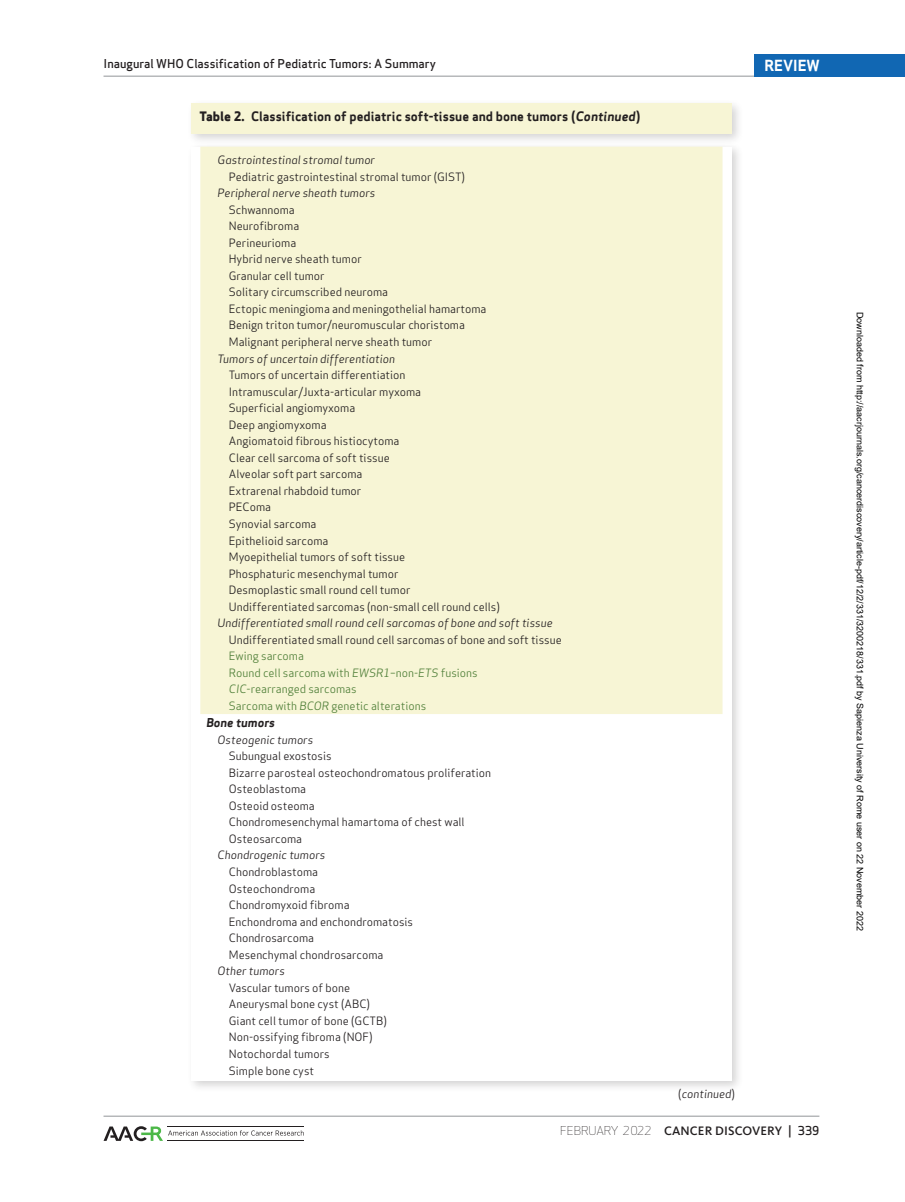
<style>
.page{position:relative;width:905px;height:1202px;background:#fff}
.page>*{position:absolute;margin:0;border:0;box-sizing:border-box;transform-origin:0 0}
.t1{font:700 15px "Apex Sans";color:#fff}
.t2{font:700 12.75px "Apex Sans";color:#231f20}
.t3{font:500 12.75px "Kievit OT";letter-spacing:.01em;color:#231f20}
.t4{font:500 12px "Apex Sans";color:#231f20}
.t5{font:italic 700 12px "Apex Sans";color:#231f20}
.t6{font:11.25px/16.5px "Apex Sans";color:#231f20}
.t7{font:italic 11.25px "Apex Sans";color:#231f20}
.t8{font:11.25px/16.5px "Apex Sans";color:#51803a}
.t9{font:9px "Arial";color:#000}
.s1{font-weight:800}
.s2{font-style:italic}
.s3{font-style:normal}
.s4{font-family:"Apex Sans";font-weight:300;font-size:12px}
.s5{font-family:"Apex Sans";font-size:12px}
</style>
<div class="page">
<hr style="left:103px;top:76px;width:658px;height:1px;background:#939598">
<hr style="left:103px;top:1115px;width:716px;height:1px;background:#939598">
<svg style="left:104px;top:1126px;width:200px;height:15px"></svg>
<hr style="left:168px;top:1126px;width:136px;height:1px;background:#231f20">
<hr style="left:168px;top:1140px;width:136px;height:1px;background:#231f20">
<div style="left:754px;top:54px;width:150px;height:22px;background:#1167b3"></div>
<div style="left:186px;top:142px;width:557px;height:950px;background:#231f20;opacity:.2"></div>
<div style="left:191px;top:147px;width:540px;height:933px;background:#fff"></div>
<div style="left:200px;top:147px;width:522px;height:567px;background:#f7f5d5"></div>
<div style="left:186px;top:99px;width:557px;height:47px;background:#231f20;opacity:.2"></div>
<div style="left:191px;top:103px;width:540px;height:31px;background:#f7f5d5"></div>
<p class="t4" style="left:103px;top:53px;width:334px">Inaugural WHO Classification of Pediatric Tumors: A Summary</p>
<p class="t2" style="left:199px;top:108px;width:442px"><span class="s1">Table 2.</span> Classification of pediatric soft-tissue and bone tumors (<span class="s2">Continued</span>)</p>
<p class="t7" style="left:218px;top:151px;width:159px">Gastrointestinal stromal tumor</p>
<p class="t6" style="left:229px;top:167px;width:238px">Pediatric gastrointestinal stromal tumor (GIST)</p>
<p class="t7" style="left:218px;top:184px;width:159px">Peripheral nerve sheath tumors</p>
<p class="t6" style="left:229px;top:200px;width:259px">Schwannoma<br>Neurofibroma<br>Perineurioma<br>Hybrid nerve sheath tumor<br>Granular cell tumor<br>Solitary circumscribed neuroma<br>Ectopic meningioma and meningothelial hamartoma<br>Benign triton tumor/neuromuscular choristoma<br>Malignant peripheral nerve sheath tumor</p>
<p class="t7" style="left:218px;top:349px;width:179px">Tumors of uncertain differentiation</p>
<p class="t6" style="left:229px;top:366px;width:272px">Tumors of uncertain differentiation<br>Intramuscular/Juxta-articular myxoma<br>Superficial angiomyxoma<br>Deep angiomyxoma<br>Angiomatoid fibrous histiocytoma<br>Clear cell sarcoma of soft tissue<br>Alveolar soft part sarcoma<br>Extrarenal rhabdoid tumor<br>PEComa<br>Synovial sarcoma<br>Epithelioid sarcoma<br>Myoepithelial tumors of soft tissue<br>Phosphaturic mesenchymal tumor<br>Desmoplastic small round cell tumor<br>Undifferentiated sarcomas (non-small cell round cells)</p>
<p class="t7" style="left:218px;top:614px;width:336px">Undifferentiated small round cell sarcomas of bone and soft tissue</p>
<p class="t6" style="left:229px;top:630px;width:334px">Undifferentiated small round cell sarcomas of bone and soft tissue</p>
<p class="t8" style="left:229px;top:647px;width:250px">Ewing sarcoma<br>Round cell sarcoma with <span class="s2">EWSR1</span>–non-<span class="s2">ETS</span> fusions<br><span class="s2">CIC</span>-rearranged sarcomas<br>Sarcoma with <span class="s2">BCOR</span> genetic alterations</p>
<p class="t5" style="left:206px;top:715px;width:70px">Bone tumors</p>
<p class="t7" style="left:218px;top:730px;width:97px">Osteogenic tumors</p>
<p class="t6" style="left:229px;top:746px;width:264px">Subungual exostosis<br>Bizarre parosteal osteochondromatous proliferation<br>Osteoblastoma<br>Osteoid osteoma<br>Chondromesenchymal hamartoma of chest wall<br>Osteosarcoma</p>
<p class="t7" style="left:218px;top:846px;width:109px">Chondrogenic tumors</p>
<p class="t6" style="left:229px;top:862px;width:186px">Chondroblastoma<br>Osteochondroma<br>Chondromyxoid fibroma<br>Enchondroma and enchondromatosis<br>Chondrosarcoma<br>Mesenchymal chondrosarcoma</p>
<p class="t7" style="left:218px;top:962px;width:69px">Other tumors</p>
<p class="t6" style="left:229px;top:978px;width:159px">Vascular tumors of bone<br>Aneurysmal bone cyst (ABC)<br>Giant cell tumor of bone (GCTB)<br>Non-ossifying fibroma (NOF)<br>Notochordal tumors<br>Simple bone cyst</p>
<h1 class="t1" style="left:764px;top:55px;width:57px">REVIEW</h1>
<p class="t7" style="left:678px;top:1084px;width:58px"><span class="s3">(</span>continued<span class="s3">)</span></p>
<p class="t3" style="left:560px;top:1123px;width:261px"><span class="s4">FEBRUARY 2022</span> CANCER DISCOVERY <span class="s5">| 339</span></p>
<p class="t9" style="left:863px;top:312px;width:620px;rotate:90deg">Downloaded from http://aacrjournals.org/cancerdiscovery/article-pdf/12/2/331/3200218/331.pdf by Sapienza University of Rome user on 22 November 2022</p>
</div>
